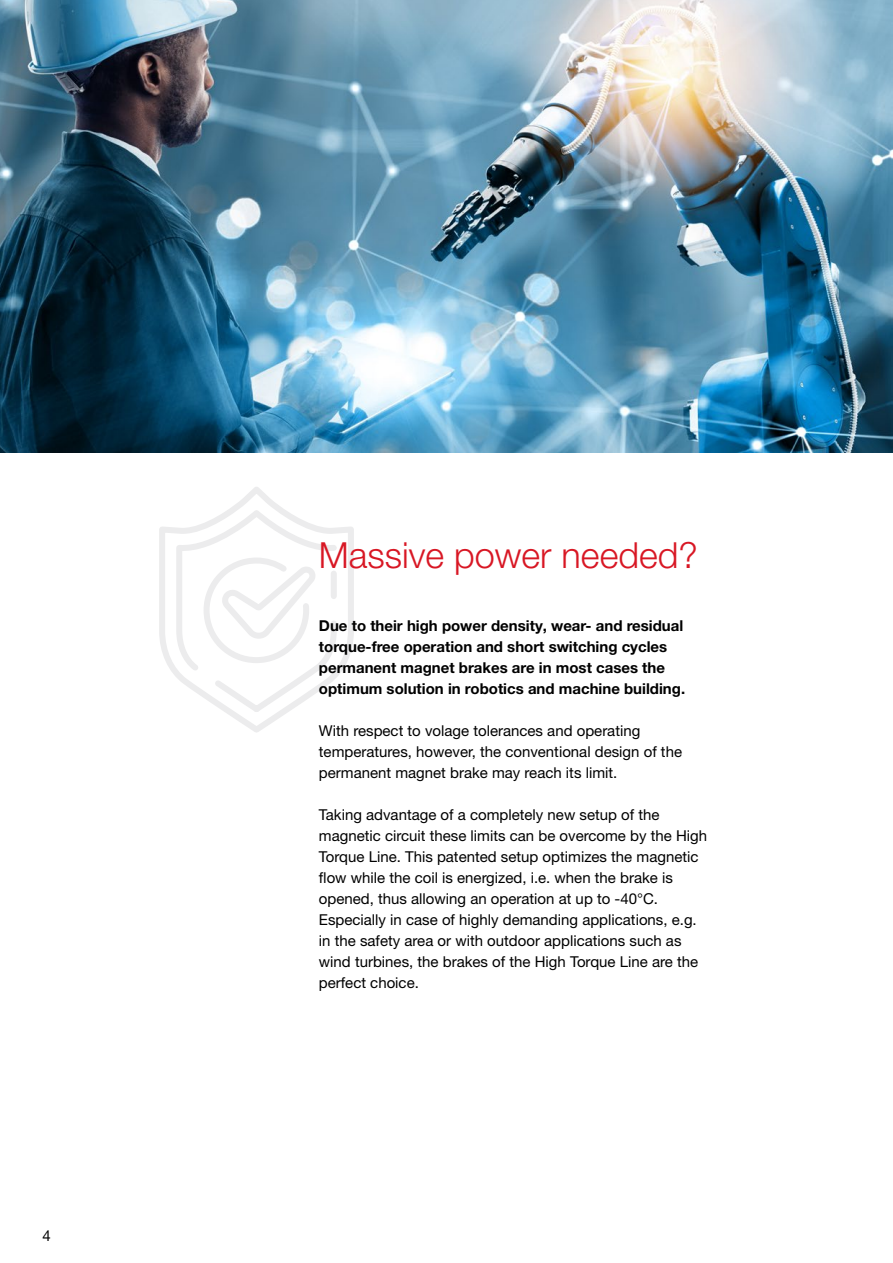
<style>
.page{position:relative;width:893px;height:1263px;background:#fff}
.page>*{position:absolute;margin:0;border:0;box-sizing:border-box;transform-origin:0 0}
.t1{font:300 36px "Helvetica Neue LT Pro";color:#d81724}
.t2{font:15px/21px "Helvetica Neue LT Pro";color:#000}
.t3{font:700 15px/21px "Helvetica Neue LT Pro";color:#000}
</style>
<div class="page">
<svg style="left:159px;top:487px;width:195px;height:246px"></svg>
<img style="left:0;top:0;width:893px;height:452px">
<p class="t2" style="left:43px;top:1225px;width:10px">4</p>
<h1 class="t1" style="left:319px;top:533px;width:380px">Massive power needed?</h1>
<p class="t3" style="left:319px;top:614px;width:368px">Due to their high power density, wear- and residual torque-free operation and short switching cycles permanent magnet brakes are in most cases the optimum solution in robotics and machine building.</p>
<p class="t2" style="left:319px;top:719px;width:365px">With respect to volage tolerances and operating temperatures, however, the conventional design of the permanent magnet brake may reach its limit.</p>
<p class="t2" style="left:319px;top:803px;width:390px">Taking advantage of a completely new setup of the magnetic circuit these limits can be overcome by the High Torque Line. This patented setup optimizes the magnetic flow while the coil is energized, i.e. when the brake is opened, thus allowing an operation at up to -40°C.<br>Especially in case of highly demanding applications, e.g. in the safety area or with outdoor applications such as wind turbines, the brakes of the High Torque Line are the perfect choice.</p>
</div>
